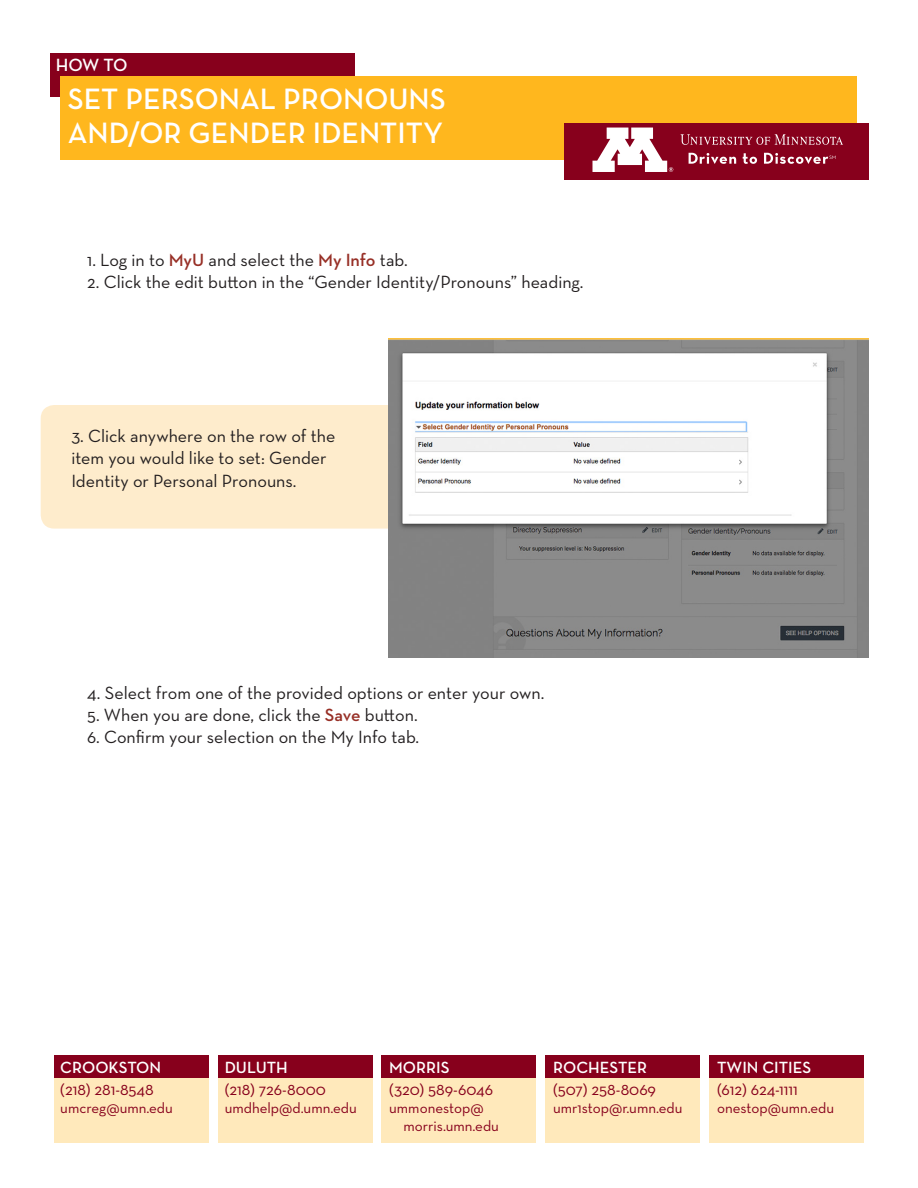
<style>
.page{position:relative;width:918px;height:1188px;background:#fff}
.page>*{position:absolute;margin:0;border:0;box-sizing:border-box;transform-origin:0 0}
.t1{font:600 30px/34.5px "Neutraface Text";color:#fff}
.t2{font:18px/22.5px "Neutraface Text";color:#231f20}
.t3{font:600 18px "Neutraface Text";color:#fff}
.t4{font:16.5px "Neutraface Text";color:#87001c}
.t5{font:600 16.5px "Neutraface Text";color:#fff}
.t6{font:15px "Neutraface Text";color:#87001c}
.s1{font-weight:600;color:#972f26}
</style>
<div class="page">
<div style="left:41px;top:405px;width:378px;height:124px;background:#feeccc;border-radius:14px"></div>
<div style="left:50px;top:53px;width:304px;height:44px;background:#87001c"></div>
<div style="left:60px;top:77px;width:797px;height:83px;background:#ffb71e"></div>
<div style="left:218px;top:1077px;width:155px;height:66px;background:#ffe9bb"></div>
<div style="left:218px;top:1055px;width:155px;height:22px;background:#87001c"></div>
<div style="left:545px;top:1077px;width:155px;height:66px;background:#ffe9bb"></div>
<div style="left:545px;top:1055px;width:155px;height:22px;background:#87001c"></div>
<div style="left:382px;top:1077px;width:154px;height:66px;background:#ffe9bb"></div>
<div style="left:382px;top:1055px;width:154px;height:22px;background:#87001c"></div>
<div style="left:709px;top:1077px;width:155px;height:66px;background:#ffe9bb"></div>
<div style="left:709px;top:1055px;width:155px;height:22px;background:#87001c"></div>
<div style="left:54px;top:1077px;width:155px;height:66px;background:#ffe9bb"></div>
<div style="left:54px;top:1055px;width:155px;height:22px;background:#87001c"></div>
<div style="left:564px;top:123px;width:305px;height:56px;background:#87001c"></div>
<svg style="left:592px;top:128px;width:81px;height:44px"></svg>
<svg style="left:680px;top:134px;width:163px;height:11px"></svg>
<svg style="left:689px;top:153px;width:47px;height:11px"></svg>
<svg style="left:743px;top:153px;width:14px;height:11px"></svg>
<svg style="left:764px;top:153px;width:72px;height:11px"></svg>
<img style="left:389px;top:338px;width:480px;height:320px">
<p class="t3" style="left:56px;top:54px;width:73px">HOW TO</p>
<p class="t1" style="left:68px;top:81px;width:380px">SET PERSONAL PRONOUNS<br>AND/OR GENDER IDENTITY</p>
<p class="t2" style="left:87px;top:248px;width:322px">1. Log in to <span class="s1">MyU</span> and select the <span class="s1">My Info</span> tab.</p>
<p class="t2" style="left:87px;top:270px;width:498px">2. Click the edit button in the “Gender Identity/Pronouns” heading.</p>
<p class="t2" style="left:71px;top:424px;width:266px">3. Click anywhere on the row of the item you would like to set: Gender<br>Identity or Personal Pronouns.</p>
<p class="t2" style="left:87px;top:681px;width:459px">4. Select from one of the provided options or enter your own.</p>
<p class="t2" style="left:87px;top:704px;width:332px">5. When you are done, click the <span class="s1">Save</span> button.</p>
<p class="t2" style="left:87px;top:725px;width:333px">6. Confirm your selection on the My Info tab.</p>
<p class="t5" style="left:60px;top:1057px;width:102px">CROOKSTON</p>
<p class="t5" style="left:225px;top:1057px;width:65px">DULUTH</p>
<p class="t5" style="left:389px;top:1057px;width:62px">MORRIS</p>
<p class="t5" style="left:553px;top:1057px;width:96px">ROCHESTER</p>
<p class="t5" style="left:717px;top:1057px;width:96px">TWIN CITIES</p>
<p class="t4" style="left:60px;top:1079px;width:95px">(218) 281-8548</p>
<p class="t6" style="left:60px;top:1098px;width:114px">umcreg@umn.edu</p>
<p class="t4" style="left:225px;top:1079px;width:103px">(218) 726-8000</p>
<p class="t6" style="left:225px;top:1098px;width:134px">umdhelp@d.umn.edu</p>
<p class="t4" style="left:389px;top:1079px;width:105px">(320) 589-6046</p>
<p class="t6" style="left:389px;top:1098px;width:96px">ummonestop@</p>
<p class="t6" style="left:403px;top:1116px;width:97px">morris.umn.edu</p>
<p class="t4" style="left:553px;top:1079px;width:104px">(507) 258-8069</p>
<p class="t6" style="left:553px;top:1098px;width:131px">umr1stop@r.umn.edu</p>
<p class="t4" style="left:717px;top:1079px;width:82px">(612) 624-1111</p>
<p class="t6" style="left:717px;top:1098px;width:119px">onestop@umn.edu</p>
</div>
